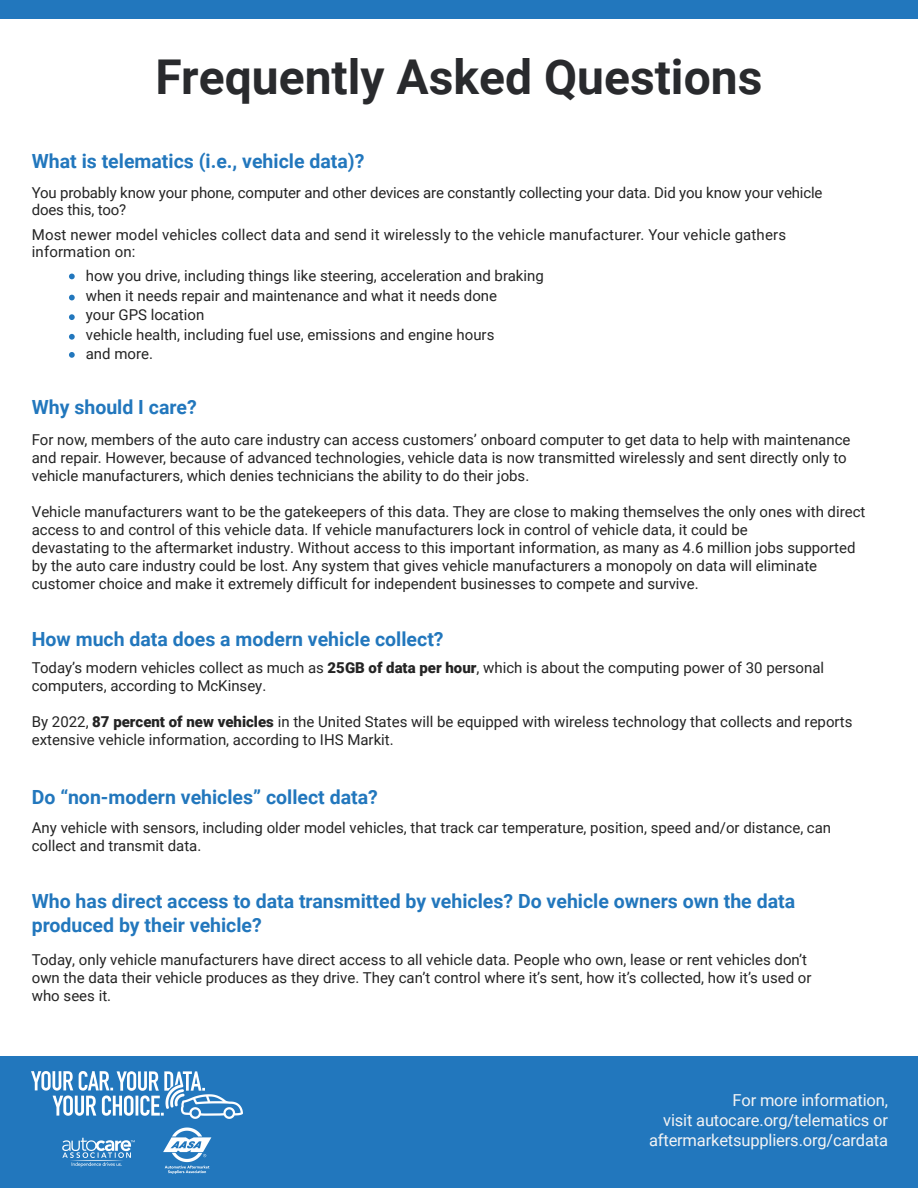
<style>
.page{position:relative;width:918px;height:1188px;background:#fff}
.page>*{position:absolute;margin:0;border:0;box-sizing:border-box;transform-origin:0 0}
.t1{font:700 48px "Roboto";color:#292a2d}
.t2{font:700 19.5px/23.4px "Roboto";color:#2277bd}
.t3{font:16.5px/19.8px "Roboto";letter-spacing:-.01em;color:#f2f3f4;text-align:right}
.t4{font:15px/18px "Roboto";color:#242424}
.s1{font-weight:900}
</style>
<div class="page">
<svg style="left:69px;top:274px;width:6px;height:5px"></svg>
<svg style="left:69px;top:295px;width:6px;height:5px"></svg>
<svg style="left:69px;top:314px;width:6px;height:6px"></svg>
<svg style="left:69px;top:334px;width:6px;height:6px"></svg>
<svg style="left:69px;top:352px;width:6px;height:6px"></svg>
<div style="left:0;top:0;width:918px;height:19px;background:#2277bd"></div>
<div style="left:0;top:1056px;width:918px;height:132px;background:#2277bd"></div>
<img style="left:32px;top:1072px;width:211px;height:101px">
<h1 class="t1" style="left:156px;top:43px;width:608px">Frequently Asked Questions</h1>
<h2 class="t2" style="left:32px;top:148px;width:334px">What is telematics (i.e., vehicle data)?</h2>
<p class="t4" style="left:32px;top:184px;width:792px;line-height:16.5px">You probably know your phone, computer and other devices are constantly collecting your data. Did you know your vehicle does this, too?</p>
<p class="t4" style="left:32px;top:226px;width:756px;line-height:16.5px">Most newer model vehicles collect data and send it wirelessly to the vehicle manufacturer. Your vehicle gathers information on:</p>
<p class="t4" style="left:86px;top:265px;width:460px;line-height:19.5px">how you drive, including things like steering, acceleration and braking when it needs repair and maintenance and what it needs done<br>your GPS location<br>vehicle health, including fuel use, emissions and engine hours<br>and more.</p>
<h2 class="t2" style="left:32px;top:395px;width:167px">Why should I care?</h2>
<p class="t4" style="left:32px;top:430px;width:820px">For now, members of the auto care industry can access customers’ onboard computer to get data to help with maintenance and repair. However, because of advanced technologies, vehicle data is now transmitted wirelessly and sent directly only to vehicle manufacturers, which denies technicians the ability to do their jobs.</p>
<p class="t4" style="left:32px;top:502px;width:835px">Vehicle manufacturers want to be the gatekeepers of this data. They are close to making themselves the only ones with direct access to and control of this vehicle data. If vehicle manufacturers lock in control of vehicle data, it could be<br>devastating to the aftermarket industry. Without access to this important information, as many as 4.6 million jobs supported by the auto care industry could be lost. Any system that gives vehicle manufacturers a monopoly on data will eliminate customer choice and make it extremely difficult for independent businesses to compete and survive.</p>
<h2 class="t2" style="left:32px;top:627px;width:413px">How much data does a modern vehicle collect?</h2>
<p class="t4" style="left:32px;top:658px;width:794px">Today’s modern vehicles collect as much as <span class="s1">25GB of data per hour</span>, which is about the computing power of 30 personal computers, according to McKinsey.</p>
<p class="t4" style="left:32px;top:712px;width:822px">By 2022, <span class="s1">87 percent of new vehicles</span> in the United States will be equipped with wireless technology that collects and reports extensive vehicle information, according to IHS Markit.</p>
<h2 class="t2" style="left:32px;top:785px;width:348px">Do “non-modern vehicles” collect data?</h2>
<p class="t4" style="left:32px;top:818px;width:801px">Any vehicle with sensors, including older model vehicles, that track car temperature, position, speed and/or distance, can collect and transmit data.</p>
<h2 class="t2" style="left:32px;top:889px;width:765px">Who has direct access to data transmitted by vehicles? Do vehicle owners own the data produced by their vehicle?</h2>
<p class="t4" style="left:32px;top:950px;width:781px">Today, only vehicle manufacturers have direct access to all vehicle data. People who own, lease or rent vehicles don’t own the data their vehicle produces as they drive. They can’t control where it’s sent, how it’s collected, how it’s used or who sees it.</p>
<p class="t3" style="left:649px;top:1090px;width:241px">For more information,<br>visit autocare.org/telematics or aftermarketsuppliers.org/cardata</p>
</div>
